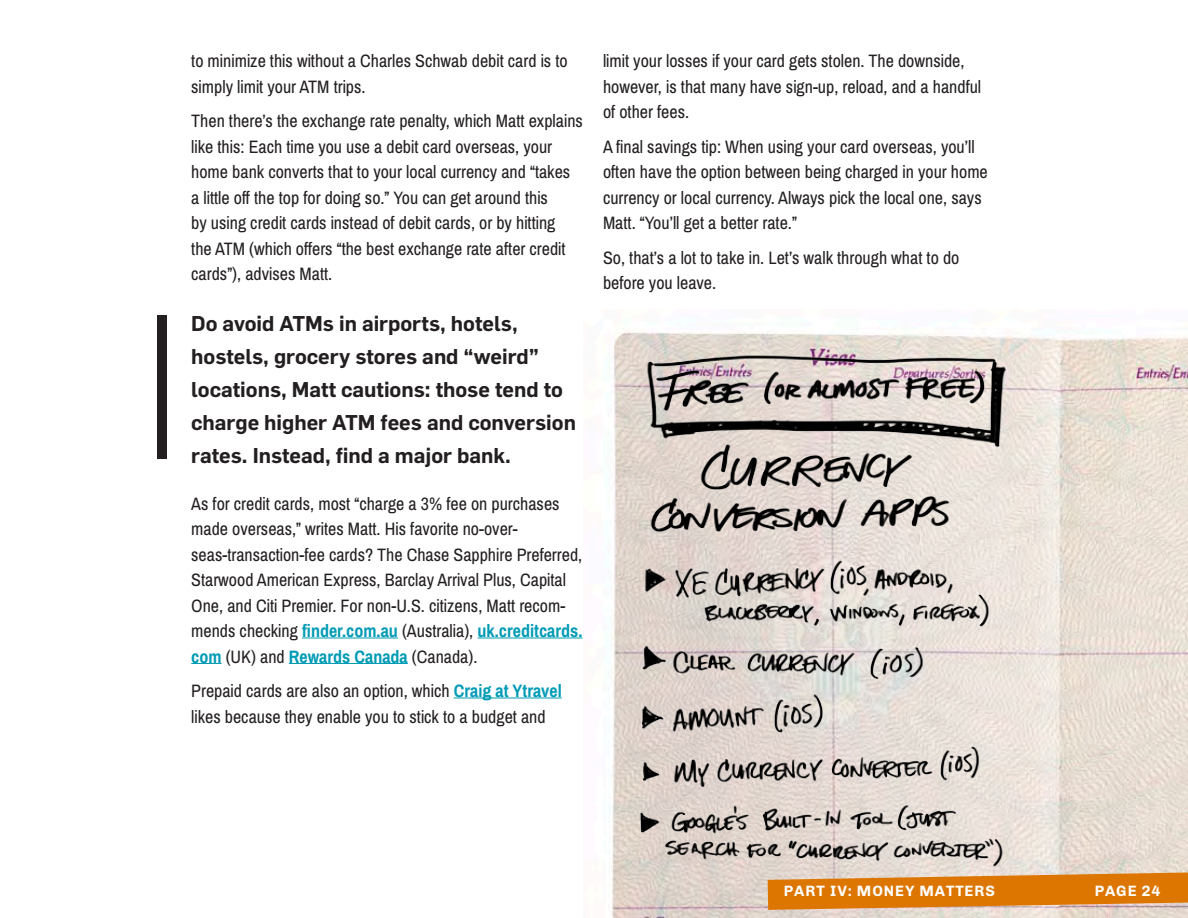
<style>
.page{position:relative;width:1188px;height:918px;background:#fff}
.page>*{position:absolute;margin:0;border:0;box-sizing:border-box;transform-origin:0 0}
.t1{font:600 21px/33px "Flama";color:#231f20}
.t2{font:18px/25.5px "Archivo Narrow";color:#231f20}
.Section_Heading{font:700 15px "Chivo";letter-spacing:.06em;color:#fff}
.s1{font-weight:700;color:#009bb5}
</style>
<div class="page">
<img style="left:609px;top:321px;width:579px;height:597px">
<hr style="left:302px;top:638px;width:96px;height:1px;background:#009bb5">
<hr style="left:478px;top:638px;width:105px;height:1px;background:#009bb5">
<hr style="left:191px;top:663px;width:31px;height:1px;background:#009bb5">
<hr style="left:289px;top:663px;width:119px;height:1px;background:#009bb5">
<hr style="left:454px;top:698px;width:108px;height:1px;background:#009bb5">
<img style="left:617px;top:335px;width:513px;height:562px">
<div style="left:158px;top:315px;width:9px;height:144px;background:#231f20"></div>
<svg style="left:768px;top:872px;width:420px;height:38px;background:#dd892b"></svg>
<p class="t2" style="left:191px;top:48px;width:378px">to minimize this without a Charles Schwab debit card is to simply limit your ATM trips.</p>
<p class="t2" style="left:191px;top:108px;width:393px">Then there’s the exchange rate penalty, which Matt explains like this: Each time you use a debit card overseas, your home bank converts that to your local currency and “takes a little off the top for doing so.” You can get around this<br>by using credit cards instead of debit cards, or by hitting<br>the ATM (which offers “the best exchange rate after credit cards”), advises Matt.</p>
<h2 class="t1" style="left:191px;top:306px;width:386px">Do avoid ATMs in airports, hotels, hostels, grocery stores and “weird” locations, Matt cautions: those tend to charge higher ATM fees and conversion rates. Instead, find a major bank.</h2>
<p class="t2" style="left:191px;top:491px;width:393px">As for credit cards, most “charge a 3% fee on purchases made overseas,” writes Matt. His favorite no-over&shy;seas-transaction-fee cards? The Chase Sapphire Preferred, Starwood American Express, Barclay Arrival Plus, Capital One, and Citi Premier. For non-U.S. citizens, Matt recom&shy;mends checking <span class="s1">finder.com.au</span> (Australia), <span class="s1">uk.creditcards. com</span> (UK) and <span class="s1">Rewards Canada</span> (Canada).</p>
<p class="t2" style="left:191px;top:679px;width:372px">Prepaid cards are also an option, which <span class="s1">Craig at Ytravel </span>likes because they enable you to stick to a budget and</p>
<p class="t2" style="left:603px;top:49px;width:380px">limit your losses if your card gets stolen. The downside, however, is that many have sign-up, reload, and a handful of other fees.</p>
<p class="t2" style="left:603px;top:134px;width:386px">A final savings tip: When using your card overseas, you’ll often have the option between being charged in your home currency or local currency. Always pick the local one, says Matt. “You’ll get a better rate.”</p>
<p class="t2" style="left:603px;top:245px;width:358px">So, that’s a lot to take in. Let’s walk through what to do before you leave.</p>
<p class="Section_Heading" style="left:784px;top:882px;width:212px">PART IV: MONEY MATTERS</p>
<p class="Section_Heading" style="left:1095px;top:882px;width:67px">PAGE 24</p>
</div>
